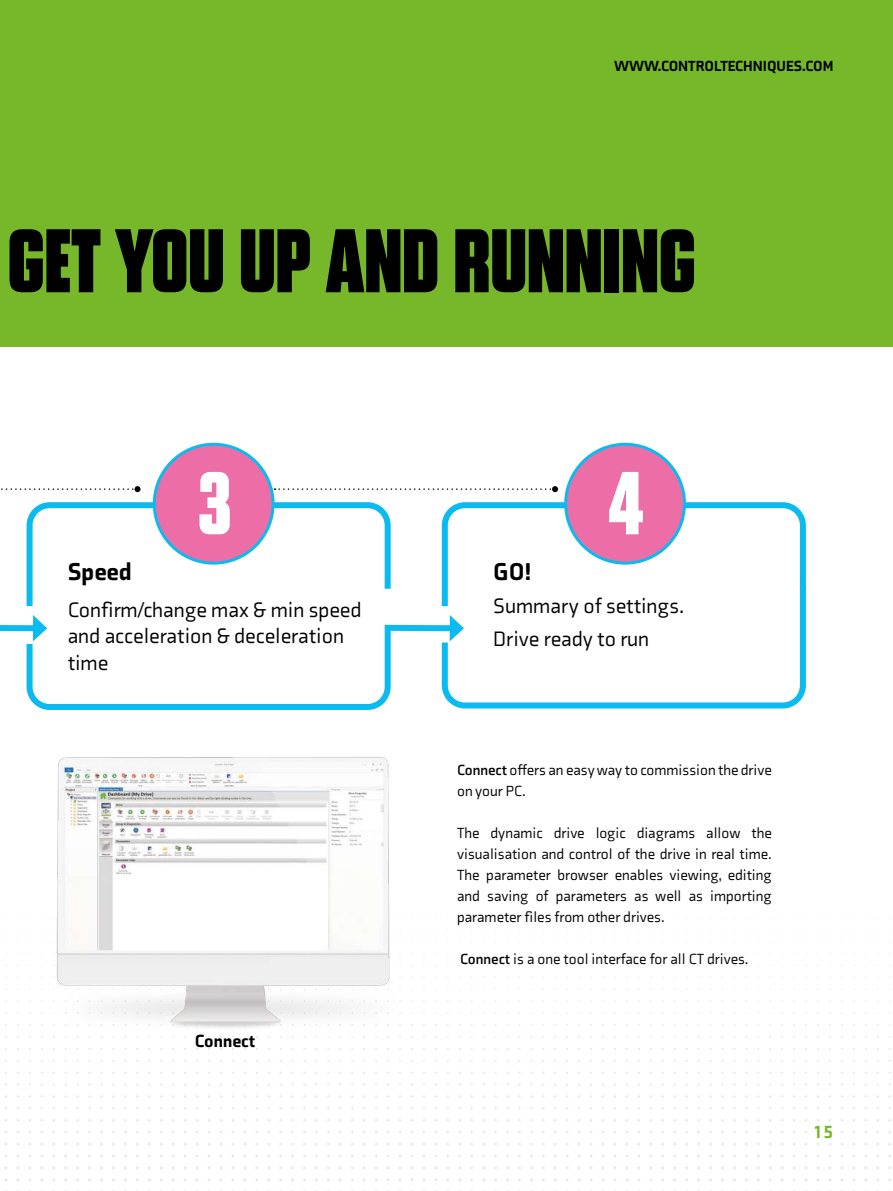
<style>
.page{position:relative;width:893px;height:1191px;background:#fff}
.page>*{position:absolute;margin:0;border:0;box-sizing:border-box;transform-origin:0 0}
.t1{font:90px "Blunt Con";color:#000}
.t2{font:89.1px "Blunt Con";color:#fff}
.t3{font:900 24.9px "Axia";color:#000}
.t4{font:21.3px/26.7px "Axia";color:#000}
.t5{font:900 18px "Axia";color:#000}
.t6{font:900 18px "Axia";color:#76b82a}
.t7{font:15px/21px "Axia";color:#000}
.t8{font:900 15px "Axia";color:#000}
.s1{font-weight:700}
</style>
<div class="page">
<div style="left:0;top:0;width:893px;height:347px;background:#76b82a"></div>
<img style="left:41px;top:756px;width:360px;height:282px">
<svg style="left:0;top:499px;width:439px;height:211px"></svg>
<svg style="left:441px;top:502px;width:365px;height:78px"></svg>
<svg style="left:439px;top:580px;width:367px;height:129px"></svg>
<div style="left:154px;top:444px;width:119px;height:119px;background:#ed6ea7;border-radius:50%"></div>
<div style="left:153px;top:443px;width:122px;height:121px;border:3px solid #0bbbef;border-radius:50%"></div>
<div style="left:566px;top:444px;width:118px;height:119px;background:#ed6ea7;border-radius:50%"></div>
<div style="left:564px;top:443px;width:122px;height:121px;border:3px solid #0bbbef;border-radius:50%"></div>
<svg style="left:1px;top:488px;width:134px;height:2px"></svg>
<svg style="left:135px;top:486px;width:6px;height:6px"></svg>
<svg style="left:275px;top:488px;width:276px;height:2px"></svg>
<svg style="left:552px;top:486px;width:6px;height:6px"></svg>
<p class="t8" style="left:614px;top:56px;width:221px">WWW.CONTROLTECHNIQUES.COM</p>
<h1 class="t1" style="left:8px;top:220px;width:690px">GET YOU UP AND RUNNING</h1>
<h2 class="t2" style="left:198px;top:463px;width:35px">3</h2>
<h2 class="t2" style="left:607px;top:463px;width:39px">4</h2>
<h3 class="t3" style="left:68px;top:556px;width:65px">Speed</h3>
<h3 class="t4" style="left:68px;top:596px;width:295px">Confirm/change max &amp; min speed and acceleration &amp; deceleration time</h3>
<p class="t5" style="left:195px;top:1029px;width:61px">Connect</p>
<h3 class="t3" style="left:493px;top:556px;width:40px">GO!</h3>
<h3 class="t4" style="left:493px;top:589px;width:193px;line-height:33.3px">Summary of settings.<br>Drive ready to run</h3>
<p class="t7" style="left:457px;top:759px;width:316px"><span class="s1">Connect</span> offers an easy way to commission the drive on your PC.</p>
<p class="t7" style="left:457px;top:822px;width:316px;text-align:justify">The dynamic drive logic diagrams allow the visualisation and control of the drive in real time.<br>The parameter browser enables viewing, editing and saving of parameters as well as importing parameter files from other drives.</p>
<p class="t7" style="left:460px;top:948px;width:290px"><span class="s1">Connect</span> is a one tool interface for all CT drives.</p>
<p class="t6" style="left:813px;top:1121px;width:22px">15</p>
</div>
